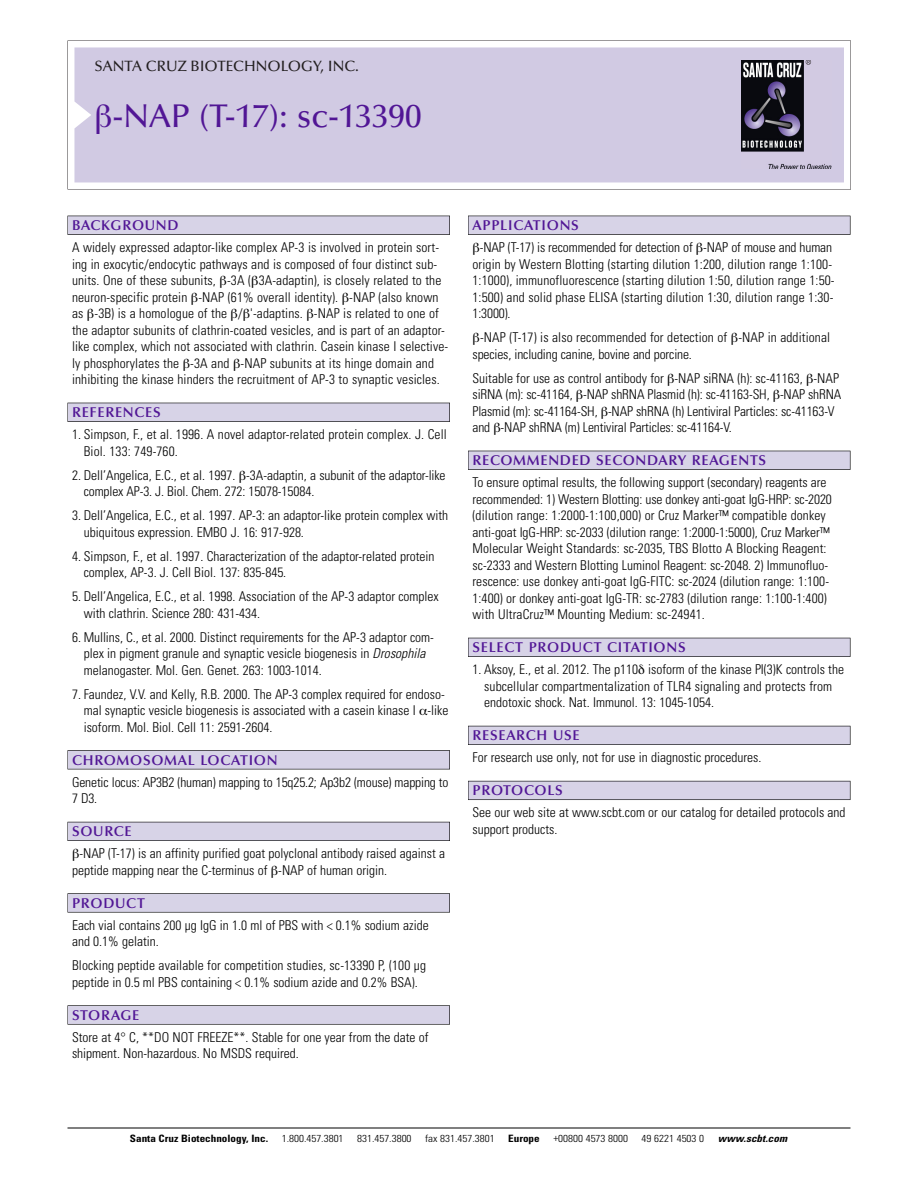
<style>
.page{position:relative;width:918px;height:1188px;background:#fff}
.page>*{position:absolute;margin:0;border:0;box-sizing:border-box;transform-origin:0 0}
.t1{font:500 33px "Optima";color:#511695}
.t2{font:500 15px "Optima";color:#231f20}
.t3{font:600 14.25px "Optima";letter-spacing:.05em;color:#511695}
.t4{font:300 condensed 13.5px/16.5px "Univers";color:#000}
.t5{font:300 condensed 10.2px "Univers";color:#000;scale:1.1 1}
.t6{font:700 condensed 10.2px "Univers";color:#000;scale:1.1 1}
.t7{font:italic 700 condensed 10.2px "Univers";letter-spacing:.005em;color:#000;scale:1.1 1}
.s1{font-style:italic}
</style>
<div class="page">
<svg style="left:68px;top:40px;width:783px;height:149px"></svg>
<div style="left:74px;top:47px;width:770px;height:135px;background:#d1cae3"></div>
<img style="left:741px;top:60px;width:90px;height:108px">
<div style="left:68px;top:216px;width:382px;height:19px;background:#525155"></div>
<div style="left:68px;top:216px;width:381px;height:18px;background:#d7d3e7"></div>
<div style="left:68px;top:403px;width:382px;height:19px;background:#515055"></div>
<div style="left:68px;top:403px;width:381px;height:18px;background:#d7d3e7"></div>
<div style="left:68px;top:750px;width:382px;height:19px;background:#545357"></div>
<div style="left:68px;top:751px;width:381px;height:18px;background:#d7d3e7"></div>
<div style="left:68px;top:822px;width:382px;height:19px;background:#54535a"></div>
<div style="left:68px;top:822px;width:381px;height:18px;background:#d7d3e7"></div>
<svg style="left:68px;top:893px;width:382px;height:20px"></svg>
<div style="left:68px;top:894px;width:381px;height:18px;background:#d7d3e7"></div>
<div style="left:68px;top:1005px;width:382px;height:20px;background:#626263"></div>
<div style="left:68px;top:1006px;width:381px;height:18px;background:#d7d3e7"></div>
<div style="left:468px;top:216px;width:382px;height:19px;background:#525155"></div>
<div style="left:468px;top:216px;width:382px;height:18px;background:#d7d3e7"></div>
<div style="left:468px;top:451px;width:382px;height:19px;background:#515055"></div>
<div style="left:468px;top:451px;width:382px;height:18px;background:#d7d3e7"></div>
<div style="left:468px;top:638px;width:382px;height:19px;background:#525158"></div>
<div style="left:468px;top:638px;width:382px;height:18px;background:#d7d3e7"></div>
<div style="left:468px;top:726px;width:382px;height:19px;background:#54535a"></div>
<div style="left:468px;top:726px;width:382px;height:18px;background:#d7d3e7"></div>
<div style="left:468px;top:781px;width:382px;height:19px;background:#5b5a62"></div>
<div style="left:468px;top:781px;width:382px;height:18px;background:#d7d3e7"></div>
<hr style="left:68px;top:1128px;width:782px;height:1px;background:#000">
<svg style="left:97px;top:105px;width:14px;height:29px"></svg>
<p class="t2" style="left:94px;top:61px;width:266px">SANTA CRUZ BIOTECHNOLOGY, INC.</p>
<h1 class="t1" style="left:113px;top:103px;width:310px">-NAP (T-17): sc-13390</h1>
<p class="t3" style="left:72px;top:219px;width:108px">BACKGROUND</p>
<p class="t4" style="left:72px;top:240px;width:378px">A widely expressed adaptor-like complex AP-3 is involved in protein sort&shy;ing in exocytic/endocytic pathways and is composed of four distinct sub&shy;units. One of these subunits, -3A ( 3A-adaptin), is closely related to the neuron-specific protein -NAP (61% overall identity). -NAP (also known as -3B) is a homologue of the / '-adaptins. -NAP is related to one of the adaptor subunits of clathrin-coated vesicles, and is part of an adaptor&shy;like complex, which not associated with clathrin. Casein kinase I selective&shy;ly phosphorylates the -3A and -NAP subunits at its hinge domain and inhibiting the kinase hinders the recruitment of AP-3 to synaptic vesicles.</p>
<p class="t3" style="left:72px;top:407px;width:90px">REFERENCES</p>
<p class="t4" style="left:84px;top:427px;width:365px;text-indent:-12px">1. Simpson, F., et al. 1996. A novel adaptor-related protein complex. J. Cell<br>Biol. 133: 749-760.</p>
<p class="t4" style="left:84px;top:468px;width:363px;text-indent:-12px">2. Dell’Angelica, E.C., et al. 1997. -3A-adaptin, a subunit of the adaptor-like complex AP-3. J. Biol. Chem. 272: 15078-15084.</p>
<p class="t4" style="left:84px;top:508px;width:366px;text-indent:-12px">3. Dell’Angelica, E.C., et al. 1997. AP-3: an adaptor-like protein complex with ubiquitous expression. EMBO J. 16: 917-928.</p>
<p class="t4" style="left:84px;top:549px;width:352px;text-indent:-12px">4. Simpson, F., et al. 1997. Characterization of the adaptor-related protein complex, AP-3. J. Cell Biol. 137: 835-845.</p>
<p class="t4" style="left:84px;top:589px;width:357px;text-indent:-12px">5. Dell’Angelica, E.C., et al. 1998. Association of the AP-3 adaptor complex with clathrin. Science 280: 431-434.</p>
<p class="t4" style="left:84px;top:630px;width:352px;text-indent:-12px">6. Mullins, C., et al. 2000. Distinct requirements for the AP-3 adaptor com&shy;plex in pigment granule and synaptic vesicle biogenesis in <span class="s1">Drosophila </span>melanogaster. Mol. Gen. Genet. 263: 1003-1014.</p>
<p class="t4" style="left:84px;top:687px;width:366px;text-indent:-12px">7. Faundez, V.V. and Kelly, R.B. 2000. The AP-3 complex required for endoso&shy;mal synaptic vesicle biogenesis is associated with a casein kinase I -like isoform. Mol. Biol. Cell 11: 2591-2604.</p>
<p class="t3" style="left:72px;top:754px;width:207px">CHROMOSOMAL LOCATION</p>
<p class="t4" style="left:72px;top:775px;width:378px">Genetic locus: AP3B2 (human) mapping to 15q25.2; Ap3b2 (mouse) mapping to<br>7 D3.</p>
<p class="t3" style="left:72px;top:826px;width:61px">SOURCE</p>
<p class="t4" style="left:72px;top:846px;width:375px;text-indent:7px">-NAP (T-17) is an affinity purified goat polyclonal antibody raised against a peptide mapping near the C-terminus of -NAP of human origin.</p>
<p class="t3" style="left:72px;top:897px;width:74px">PRODUCT</p>
<p class="t4" style="left:72px;top:918px;width:358px">Each vial contains 200 µg IgG in 1.0 ml of PBS with &lt; 0.1% sodium azide and 0.1% gelatin.</p>
<p class="t4" style="left:72px;top:958px;width:356px">Blocking peptide available for competition studies, sc-13390 P, (100 µg peptide in 0.5 ml PBS containing &lt; 0.1% sodium azide and 0.2% BSA).</p>
<p class="t3" style="left:72px;top:1009px;width:69px">STORAGE</p>
<p class="t4" style="left:72px;top:1030px;width:358px">Store at 4° C, **DO NOT FREEZE**. Stable for one year from the date of shipment. Non-hazardous. No MSDS required.</p>
<p class="t3" style="left:473px;top:219px;width:108px">APPLICATIONS</p>
<p class="t4" style="left:473px;top:240px;width:364px;text-indent:7px">-NAP (T-17) is recommended for detection of -NAP of mouse and human origin by Western Blotting (starting dilution 1:200, dilution range 1:100- 1:1000), immunofluorescence (starting dilution 1:50, dilution range 1:50- 1:500) and solid phase ELISA (starting dilution 1:30, dilution range 1:30- 1:3000).</p>
<p class="t4" style="left:473px;top:330px;width:359px;text-indent:8px">-NAP (T-17) is also recommended for detection of -NAP in additional species, including canine, bovine and porcine.</p>
<p class="t4" style="left:473px;top:371px;width:370px">Suitable for use as control antibody for -NAP siRNA (h): sc-41163, -NAP siRNA (m): sc-41164, -NAP shRNA Plasmid (h): sc-41163-SH, -NAP shRNA Plasmid (m): sc-41164-SH, -NAP shRNA (h) Lentiviral Particles: sc-41163-V and -NAP shRNA (m) Lentiviral Particles: sc-41164-V.</p>
<p class="t3" style="left:473px;top:455px;width:295px">RECOMMENDED SECONDARY REAGENTS</p>
<p class="t4" style="left:473px;top:475px;width:361px">To ensure optimal results, the following support (secondary) reagents are recommended: 1) Western Blotting: use donkey anti-goat IgG-HRP: sc-2020 (dilution range: 1:2000-1:100,000) or Cruz Marker™ compatible donkey anti-goat IgG-HRP: sc-2033 (dilution range: 1:2000-1:5000), Cruz Marker™ Molecular Weight Standards: sc-2035, TBS Blotto A Blocking Reagent: sc-2333 and Western Blotting Luminol Reagent: sc-2048. 2) Immunofluo&shy;rescence: use donkey anti-goat IgG-FITC: sc-2024 (dilution range: 1:100- 1:400) or donkey anti-goat IgG-TR: sc-2783 (dilution range: 1:100-1:400) with UltraCruz™ Mounting Medium: sc-24941.</p>
<p class="t3" style="left:473px;top:642px;width:215px">SELECT PRODUCT CITATIONS</p>
<p class="t4" style="left:484px;top:662px;width:361px;text-indent:-12px">1. Aksoy, E., et al. 2012. The p110 isoform of the kinase PI(3)K controls the subcellular compartmentalization of TLR4 signaling and protects from endotoxic shock. Nat. Immunol. 13: 1045-1054.</p>
<p class="t3" style="left:473px;top:730px;width:109px">RESEARCH USE</p>
<p class="t4" style="left:473px;top:750px;width:290px">For research use only, not for use in diagnostic procedures.</p>
<p class="t3" style="left:473px;top:785px;width:92px">PROTOCOLS</p>
<p class="t4" style="left:473px;top:805px;width:375px">See our web site at www.scbt.com or our catalog for detailed protocols and support products.</p>
<p class="t6" style="left:130px;top:1135px;width:127px">Santa Cruz Biotechnology, Inc.</p>
<p class="t5" style="left:282px;top:1135px;width:58px">1.800.457.3801</p>
<p class="t5" style="left:357px;top:1135px;width:51px">831.457.3800</p>
<p class="t5" style="left:425px;top:1135px;width:65px">fax 831.457.3801</p>
<p class="t6" style="left:508px;top:1135px;width:30px">Europe</p>
<p class="t5" style="left:553px;top:1135px;width:69px">+00800 4573 8000</p>
<p class="t5" style="left:642px;top:1135px;width:58px">49 6221 4503 0</p>
<p class="t7" style="left:718px;top:1135px;width:64px">www.scbt.com</p>
</div>
